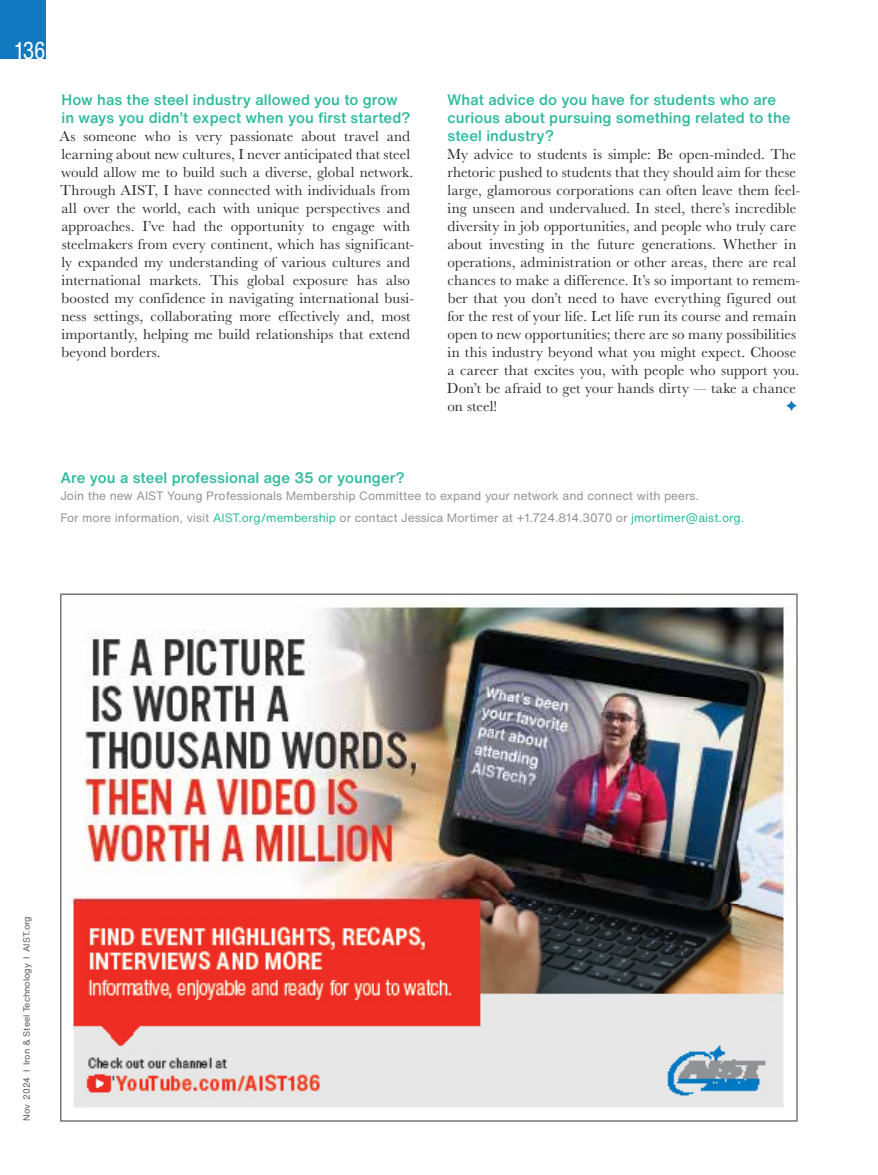
<style>
.page{position:relative;width:878px;height:1175px;background:#fff}
.page>*{position:absolute;margin:0;border:0;box-sizing:border-box;transform-origin:0 0}
.t1{font:24px "Helvetica Now Text Cn";color:#fff}
.t2{font:15px/18px "Baskerville URW";letter-spacing:.005em;color:#292829}
.t3{font:500 15px/18px "Helvetica Now Text";letter-spacing:.005em;color:#2cba9d}
.t4{font:12px/22.5px "Helvetica Now Text";color:#919396}
.t5{font:9px "Helvetica Now Text";color:#58595b}
.s1{color:#2cba9d}
</style>
<div class="page">
<div style="left:0;top:0;width:45px;height:58px;background:#1079bf"></div>
<img style="left:69px;top:604px;width:723px;height:504px">
<h1 class="t1" style="left:15px;top:34px;width:32px">136</h1>
<p class="t3" style="left:61px;top:90px;width:350px">How has the steel industry allowed you to grow in ways you didn’t expect when you first started?</p>
<p class="t2" style="left:60px;top:127px;width:356px">As someone who is very passionate about travel and learning about new cultures, I never anticipated that steel would allow me to build such a diverse, global network.<br>Through AIST, I have connected with individuals from all over the world, each with unique perspectives and approaches. I’ve had the opportunity to engage with steelmakers from every continent, which has significant&shy;ly expanded my understanding of various cultures and international markets. This global exposure has also boosted my confidence in navigating international busi&shy;ness settings, collaborating more effectively and, most importantly, helping me build relationships that extend beyond borders.</p>
<p class="t3" style="left:447px;top:90px;width:345px">What advice do you have for students who are curious about pursuing something related to the steel industry?</p>
<p class="t2" style="left:447px;top:145px;width:355px">My advice to students is simple: Be open-minded. The rhetoric pushed to students that they should aim for these large, glamorous corporations can often leave them feel&shy;ing unseen and undervalued. In steel, there’s incredible diversity in job opportunities, and people who truly care about investing in the future generations. Whether in operations, administration or other areas, there are real chances to make a difference. It’s so important to remem&shy;ber that you don’t need to have everything figured out for the rest of your life. Let life run its course and remain open to new opportunities; there are so many possibilities in this industry beyond what you might expect. Choose a career that excites you, with people who support you.<br>Don’t be afraid to get your hands dirty — take a chance on steel!</p>
<p class="t3" style="left:60px;top:468px;width:346px">Are you a steel professional age 35 or younger?</p>
<p class="t4" style="left:60px;top:484px;width:685px">Join the new AIST Young Professionals Membership Committee to expand your network and connect with peers.<br>For more information, visit <span class="s1">AIST.org/membership</span> or contact Jessica Mortimer at +1.724.814.3070 or <span class="s1">jmortimer@aist.org.</span></p>
<p class="t5" style="left:20px;top:1120px;width:206px;rotate:-90deg">Nov 2024 I Iron &amp; Steel Technology I AIST.org</p>
</div>
